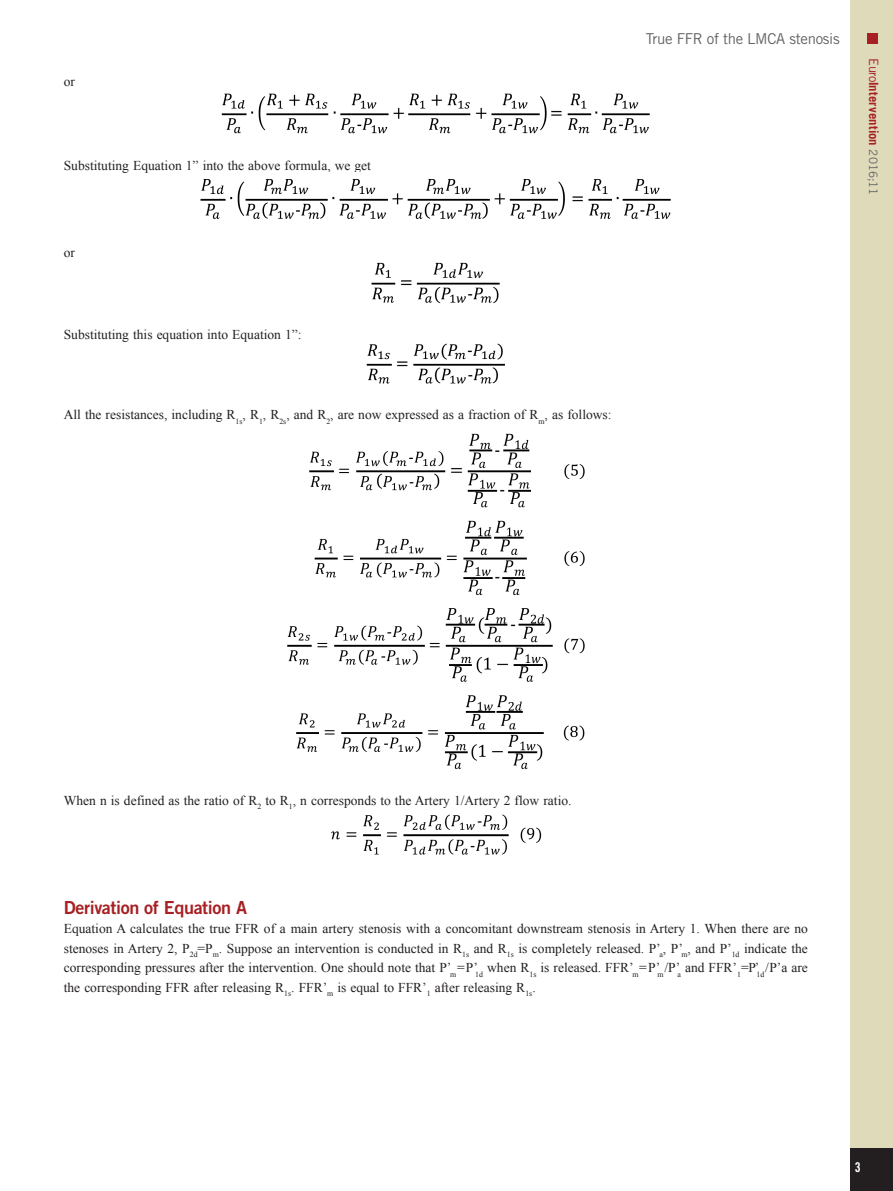
<style>
.page{position:relative;width:893px;height:1191px;background:#fff}
.page>*{position:absolute;margin:0;border:0;box-sizing:border-box;transform-origin:0 0}
.intertitre1{font:18px "Trade Gothic LT Std Bd 2";letter-spacing:-.02em;color:#a72023}
.t1{font:15px "Trade Gothic LT Std";letter-spacing:-.02em;color:#636366}
.text_1er_paragraph{font:13.5px/19.5px "Times New Roman";color:#231f20;text-align:justify}
.t2{font:13.5px "Trade Gothic LT Std Bd Cn 20";color:#fff}
.t3{font:700 12.75px "Trade Gothic LT Std";letter-spacing:.005em;color:#a72023}
.s1{font-weight:400}
.s2{font-weight:400;font-size:11.7px;color:#636366}
</style>
<div class="page">
<div style="left:850px;top:0;width:43px;height:1191px;background:#dedaba"></div>
<div style="left:850px;top:1148px;width:43px;height:43px;background:#231f20"></div>
<div style="left:867px;top:34px;width:11px;height:10px;background:#a72023"></div>
<img style="left:221px;top:93px;width:429px;height:41px">
<img style="left:200px;top:179px;width:471px;height:40px">
<img style="left:371px;top:262px;width:129px;height:42px">
<img style="left:366px;top:343px;width:139px;height:41px">
<img style="left:287px;top:433px;width:298px;height:337px">
<img style="left:331px;top:814px;width:211px;height:41px">
<p class="text_1er_paragraph" style="left:64px;top:71px;width:13px">or</p>
<p class="text_1er_paragraph" style="left:64px;top:156px;width:309px">Substituting Equation 1” into the above formula, we get</p>
<p class="text_1er_paragraph" style="left:64px;top:242px;width:13px">or</p>
<p class="text_1er_paragraph" style="left:64px;top:324px;width:239px">Substituting this equation into Equation 1”:</p>
<p class="text_1er_paragraph" style="left:64px;top:405px;width:549px">All the resistances, including R<sub>1s</sub>, R<sub>1</sub>, R<sub>2s</sub>, and R<sub>2</sub>, are now expressed as a fraction of R<sub>m</sub>, as follows:</p>
<p class="t1" style="left:646px;top:30px;width:195px">True FFR of the LMCA stenosis</p>
<p class="t3" style="left:882px;top:58px;width:138px;rotate:90deg"><span class="s1">Euro</span>Intervention <span class="s2">2016;11</span></p>
<p class="text_1er_paragraph" style="left:64px;top:790px;width:509px">When n is defined as the ratio of R<sub>2</sub> to R<sub>1</sub>, n corresponds to the Artery 1/Artery 2 flow ratio.</p>
<p class="intertitre1" style="left:64px;top:896px;width:185px">Derivation of Equation A</p>
<p class="text_1er_paragraph" style="left:64px;top:918px;width:746px">Equation A calculates the true FFR of a main artery stenosis with a concomitant downstream stenosis in Artery 1. When there are no stenoses in Artery 2, P<sub>2d</sub>=P<sub>m</sub>. Suppose an intervention is conducted in R<sub>1s</sub> and R<sub>1s</sub> is completely released. P’<sub>a</sub>, P’<sub>m</sub>, and P’<sub>1d</sub> indicate the corresponding pressures after the intervention. One should note that P’<sub>m</sub>=P’<sub>1d</sub> when R<sub>1s</sub> is released. FFR’<sub>m</sub>=P’<sub>m</sub>/P’<sub>a</sub> and FFR’<sub>1</sub>=P’<sub>1d</sub>/P’a are the corresponding FFR after releasing R<sub>1s</sub>. FFR’<sub>m</sub> is equal to FFR’<sub>1</sub> after releasing R<sub>1s</sub>.</p>
<p class="t2" style="left:855px;top:1159px;width:7px">3</p>
</div>
